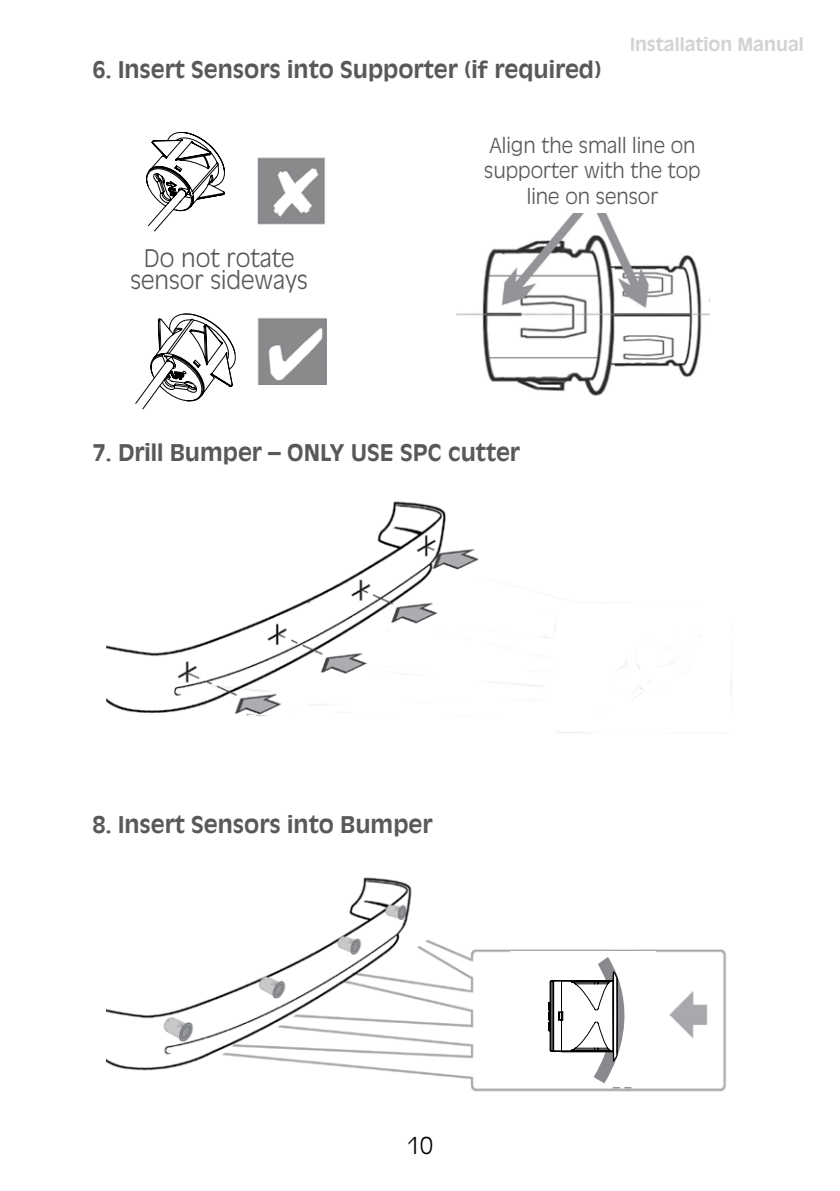
<style>
.page{position:relative;width:840px;height:1191px;background:#fff}
.page>*{position:absolute;margin:0;border:0;box-sizing:border-box;transform-origin:0 0}
.t1{font:300 24px/22px "Antique Olive";color:#58595b;text-align:center}
.t2{font:300 23px "Antique Olive";color:#000}
.t3{font:700 22.8px "Antique Olive";color:#58595b}
.t4{font:300 20.4px/25.4px "Antique Olive";color:#58595b;text-align:center}
.t5{font:700 17.8px "Antique Olive";color:#d1d3d4}
</style>
<div class="page">
<img style="left:106px;top:501px;width:626px;height:232px">
<img style="left:106px;top:877px;width:621px;height:215px">
<img style="left:456px;top:213px;width:253px;height:183px">
<img style="left:257px;top:157px;width:68px;height:68px">
<img style="left:257px;top:317px;width:69px;height:67px">
<div style="left:510px;top:951px;width:145px;height:136px;background:#fff"></div>
<svg style="left:547px;top:948px;width:92px;height:144px"></svg>
<svg style="left:135px;top:313px;width:101px;height:97px"></svg>
<svg style="left:146px;top:131px;width:79px;height:101px"></svg>
<p class="t3" style="left:93px;top:55px;width:510px">6. Insert Sensors into Supporter (if required)</p>
<p class="t5" style="left:629px;top:34px;width:175px">Installation Manual</p>
<p class="t1" style="left:130px;top:246px;width:179px">Do not rotate sensor sideways</p>
<p class="t4" style="left:484px;top:132px;width:218px">Align the small line on supporter with the top line on sensor</p>
<p class="t3" style="left:93px;top:439px;width:428px">7. Drill Bumper – ONLY USE SPC cutter</p>
<p class="t3" style="left:93px;top:810px;width:341px">8. Insert Sensors into Bumper</p>
<p class="t2" style="left:407px;top:1132px;width:27px">10</p>
</div>
